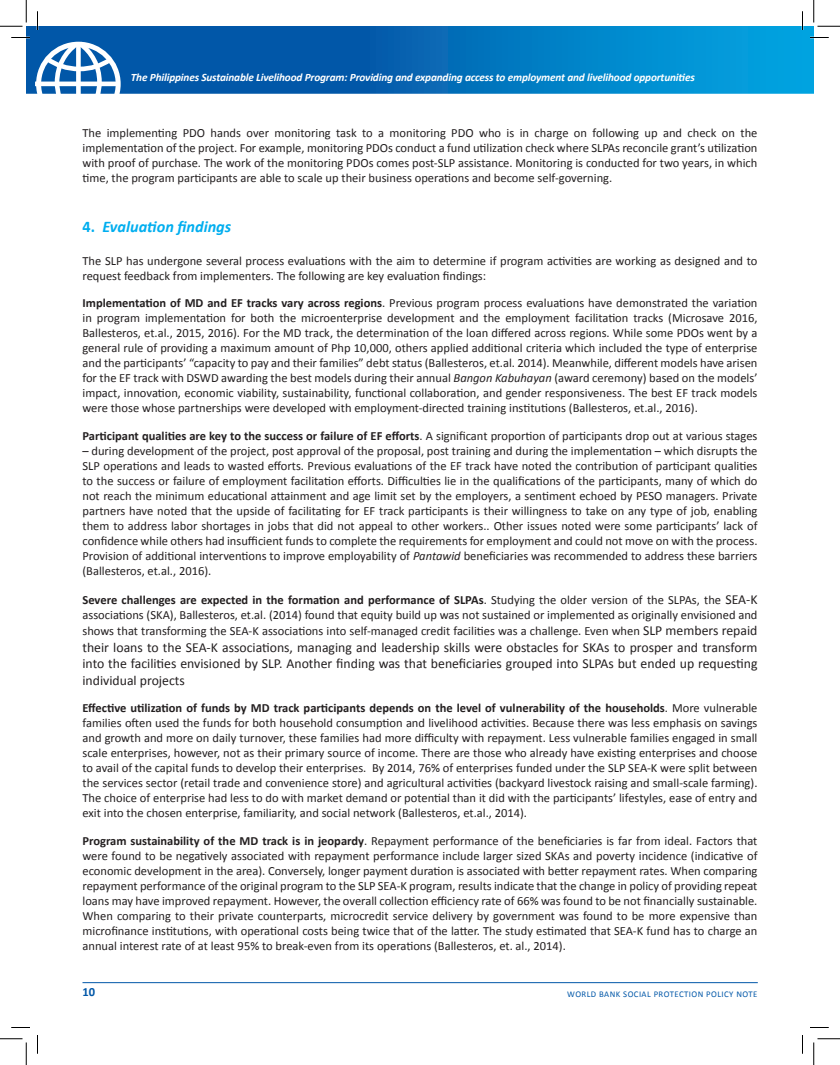
<style>
.page{position:relative;width:840px;height:1065px;background:#fff}
.page>*{position:absolute;margin:0;border:0;box-sizing:border-box;transform-origin:0 0}
.t1{font:italic 700 16.25px "Calibri";color:#00aeef}
.t2{font:13.75px/16.5px "Calibri";color:#231f20;text-align:justify}
.t3{font:12.5px/15px "Calibri";color:#231f20;text-align:justify}
.t4{font:700 12.5px "Calibri";color:#0157a8}
.t5{font:italic 700 11.25px "Calibri";letter-spacing:-.015em;color:#fff}
.t6{font:8.75px "Calibri";letter-spacing:.05em;color:#0157a8}
.s1{font-style:normal}
.s2{font-weight:700}
.s3{font-style:italic}
.s4{font-size:13.75px}
</style>
<div class="page">
<svg style="left:26px;top:26px;width:788px;height:68px;background:#0273bc"></svg>
<hr style="left:82px;top:982px;width:676px;height:1px;background:#0157a8">
<div style="left:36px;top:42px;width:85px;height:84px;border:5px solid #fff;border-radius:50%"></div>
<hr style="left:35px;top:82px;width:85px;height:4px;background:#fff">
<svg style="left:41px;top:37px;width:75px;height:66px"></svg>
<div style="left:76px;top:44px;width:5px;height:84px;background:#fff"></div>
<svg style="left:11px;top:37px;width:19px;height:1px"></svg>
<svg style="left:810px;top:37px;width:19px;height:1px"></svg>
<svg style="left:11px;top:1027px;width:19px;height:1px"></svg>
<svg style="left:810px;top:1027px;width:19px;height:1px"></svg>
<svg style="left:37px;top:11px;width:1px;height:19px"></svg>
<svg style="left:37px;top:1035px;width:1px;height:19px"></svg>
<svg style="left:802px;top:11px;width:1px;height:19px"></svg>
<svg style="left:802px;top:1035px;width:1px;height:19px"></svg>
<svg style="left:0;top:0;width:27px;height:27px"></svg>
<svg style="left:0;top:1039px;width:27px;height:26px"></svg>
<svg style="left:814px;top:0;width:26px;height:27px"></svg>
<svg style="left:814px;top:1039px;width:26px;height:26px"></svg>
<p class="t5" style="left:131px;top:71px;width:565px">The Philippines Sustainable Livelihood Program: Providing and expanding access to employment and livelihood opportunities</p>
<p class="t3" style="left:82px;top:125px;width:677px">The implementing PDO hands over monitoring task to a monitoring PDO who is in charge on following up and check on the implementation of the project. For example, monitoring PDOs conduct a fund utilization check where SLPAs reconcile grant’s utilization with proof of purchase. The work of the monitoring PDOs comes post-SLP assistance. Monitoring is conducted for two years, in which time, the program participants are able to scale up their business operations and become self-governing.</p>
<h1 class="t1" style="left:82px;top:216px;width:150px"><span class="s1">4.</span> Evaluation findings</h1>
<p class="t3" style="left:82px;top:253px;width:676px">The SLP has undergone several process evaluations with the aim to determine if program activities are working as designed and to request feedback from implementers. The following are key evaluation findings:</p>
<p class="t3" style="left:82px;top:295px;width:677px"><span class="s2">Implementation of MD and EF tracks vary across regions</span>. Previous program process evaluations have demonstrated the variation in program implementation for both the microenterprise development and the employment facilitation tracks (Microsave 2016, Ballesteros, et.al., 2015, 2016). For the MD track, the determination of the loan differed across regions. While some PDOs went by a general rule of providing a maximum amount of Php 10,000, others applied additional criteria which included the type of enterprise and the participants’ “capacity to pay and their families” debt status (Ballesteros, et.al. 2014). Meanwhile, different models have arisen for the EF track with DSWD awarding the best models during their annual <span class="s3">Bangon Kabuhayan</span> (award ceremony) based on the models’ impact, innovation, economic viability, sustainability, functional collaboration, and gender responsiveness. The best EF track models were those whose partnerships were developed with employment-directed training institutions (Ballesteros, et.al., 2016).</p>
<p class="t3" style="left:82px;top:428px;width:677px"><span class="s2">Participant qualities are key to the success or failure of EF efforts</span>. A significant proportion of participants drop out at various stages</p>
<p class="t3" style="left:82px;top:443px;width:677px">– during development of the project, post approval of the proposal, post training and during the implementation – which disrupts the SLP operations and leads to wasted efforts. Previous evaluations of the EF track have noted the contribution of participant qualities to the success or failure of employment facilitation efforts. Difficulties lie in the qualifications of the participants, many of which do not reach the minimum educational attainment and age limit set by the employers, a sentiment echoed by PESO managers. Private partners have noted that the upside of facilitating for EF track participants is their willingness to take on any type of job, enabling them to address labor shortages in jobs that did not appeal to other workers.. Other issues noted were some participants’ lack of confidence while others had insufficient funds to complete the requirements for employment and could not move on with the process.<br>Provision of additional interventions to improve employability of <span class="s3">Pantawid</span> beneficiaries was recommended to address these barriers (Ballesteros, et.al., 2016).</p>
<p class="t3" style="left:82px;top:592px;width:677px"><span class="s2">Severe challenges are expected in the formation and performance of SLPAs</span>. Studying the older version of the SLPAs, the <span class="s4">SEA-K </span>associations (SKA), Ballesteros, et.al. (2014) found that equity build up was not sustained or implemented as originally envisioned and</p>
<p class="t3" style="left:82px;top:623px;width:676px">shows that transforming the SEA-K associations into self-managed credit facilities was a challenge. Even when <span class="s4">SLP members repaid</span></p>
<p class="t2" style="left:82px;top:638px;width:677px">their loans to the SEA-K associations, managing and leadership skills were obstacles for SKAs to prosper and transform into the facilities envisioned by SLP. Another finding was that beneficiaries grouped into SLPAs but ended up requesting individual projects</p>
<p class="t3" style="left:82px;top:700px;width:677px"><span class="s2">Effective utilization of funds by MD track participants depends on the level of vulnerability of the households</span>. More vulnerable families often used the funds for both household consumption and livelihood activities. Because there was less emphasis on savings and growth and more on daily turnover, these families had more difficulty with repayment. Less vulnerable families engaged in small scale enterprises, however, not as their primary source of income. There are those who already have existing enterprises and choose to avail of the capital funds to develop their enterprises. By 2014, 76% of enterprises funded under the SLP SEA-K were split between the services sector (retail trade and convenience store) and agricultural activities (backyard livestock raising and small-scale farming).<br>The choice of enterprise had less to do with market demand or potential than it did with the participants’ lifestyles, ease of entry and exit into the chosen enterprise, familiarity, and social network (Ballesteros, et.al., 2014).</p>
<p class="t3" style="left:82px;top:833px;width:677px"><span class="s2">Program sustainability of the MD track is in jeopardy</span>. Repayment performance of the beneficiaries is far from ideal. Factors that were found to be negatively associated with repayment performance include larger sized SKAs and poverty incidence (indicative of economic development in the area). Conversely, longer payment duration is associated with better repayment rates. When comparing repayment performance of the original program to the SLP SEA-K program, results indicate that the change in policy of providing repeat loans may have improved repayment. However, the overall collection efficiency rate of 66% was found to be not financially sustainable.<br>When comparing to their private counterparts, microcredit service delivery by government was found to be more expensive than microfinance institutions, with operational costs being twice that of the latter. The study estimated that SEA-K fund has to charge an annual interest rate of at least 95% to break-even from its operations (Ballesteros, et. al., 2014).</p>
<p class="t4" style="left:82px;top:984px;width:14px">10</p>
<p class="t6" style="left:567px;top:988px;width:192px">WORLD BANK SOCIAL PROTECTION POLICY NOTE</p>
</div>
